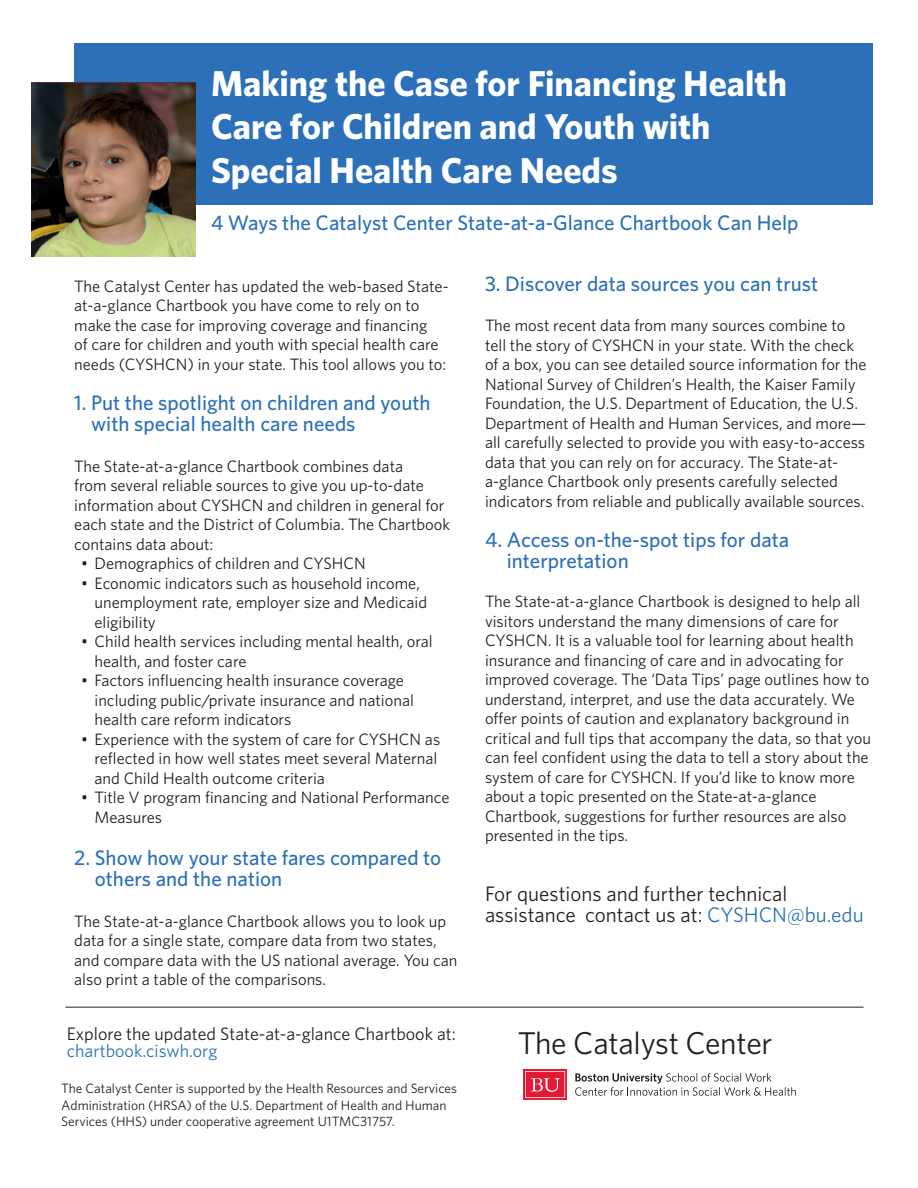
<style>
.page{position:relative;width:918px;height:1188px;background:#fff}
.page>*{position:absolute;margin:0;border:0;box-sizing:border-box;transform-origin:0 0}
.banner_heading_1{font:700 36px/43.2px "Whitney";color:#fff}
.t1{font:31.5px "Whitney";letter-spacing:-.01em;color:#231f20}
.Subhead{font:500 21px/21px "Whitney";color:#2b70b8}
.Subhead-2{font:21px/21px "Whitney";color:#231f20}
.banner_heading_1-2{font:500 21px "Whitney";color:#2b70b8}
.Fineprint{font:18px "Whitney";color:#231f20}
.Fineprint-2{font:18px "Whitney";color:#2b70b8}
.Subhead-3{font:16.5px/19.5px "Whitney";color:#231f20}
.Body_text{font:16.5px/19.5px "Whitney";color:#231f20}
.Fineprint-3{font:13.5px "Whitney";color:#231f20}
.s1{color:#2b70b8}
</style>
<div class="page">
<div style="left:74px;top:44px;width:799px;height:162px;background:#2b70b8"></div>
<img style="left:31px;top:84px;width:164px;height:172px">
<hr style="left:65px;top:1007px;width:799px;height:1px;background:#231f20">
<svg style="left:523px;top:1069px;width:44px;height:31px"></svg>
<svg style="left:525px;top:1071px;width:40px;height:27px"></svg>
<svg style="left:575px;top:1073px;width:221px;height:23px"></svg>
<p class="banner_heading_1" style="left:211px;top:61px;width:577px">Making the Case for Financing Health<br>Care for Children and Youth with<br>Special Health Care Needs</p>
<p class="banner_heading_1-2" style="left:211px;top:208px;width:589px">4 Ways the Catalyst Center State-at-a-Glance Chartbook Can Help</p>
<p class="Body_text" style="left:74px;top:276px;width:376px">The Catalyst Center has updated the web-based State&shy;at-a-glance Chartbook you have come to rely on to make the case for improving coverage and financing<br>of care for children and youth with special health care needs (CYSHCN) in your state. This tool allows you to:</p>
<p class="Subhead" style="left:91px;top:392px;width:341px;text-indent:-17px">1. Put the spotlight on children and youth with special health care needs</p>
<p class="Body_text" style="left:74px;top:456px;width:377px">The State-at-a-glance Chartbook combines data<br>from several reliable sources to give you up-to-date information about CYSHCN and children in general for each state and the District of Columbia. The Chartbook contains data about:</p>
<p class="Subhead-3" style="left:81px;top:553px;width:286px">• Demographics of children and CYSHCN</p>
<p class="Subhead-3" style="left:94px;top:573px;width:334px;text-indent:-14px">• Economic indicators such as household income, unemployment rate, employer size and Medicaid eligibility</p>
<p class="Subhead-3" style="left:94px;top:631px;width:340px;text-indent:-14px">• Child health services including mental health, oral health, and foster care</p>
<p class="Subhead-3" style="left:94px;top:670px;width:321px;text-indent:-14px">• Factors influencing health insurance coverage including public/private insurance and national health care reform indicators</p>
<p class="Subhead-3" style="left:94px;top:729px;width:347px;text-indent:-14px">• Experience with the system of care for CYSHCN as reflected in how well states meet several Maternal and Child Health outcome criteria</p>
<p class="Subhead-3" style="left:94px;top:787px;width:357px;text-indent:-14px">• Title V program financing and National Performance<br>Measures</p>
<p class="Subhead" style="left:95px;top:847px;width:348px;text-indent:-21px">2. Show how your state fares compared to others and the nation</p>
<p class="Subhead-3" style="left:74px;top:911px;width:385px">The State-at-a-glance Chartbook allows you to look up data for a single state, compare data from two states, and compare data with the US national average. You can also print a table of the comparisons.</p>
<p class="Fineprint" style="left:67px;top:1022px;width:391px">Explore the updated State-at-a-glance Chartbook at:</p>
<p class="Fineprint-2" style="left:67px;top:1038px;width:152px">chartbook.ciswh.org</p>
<p class="Fineprint-3" style="left:61px;top:1080px;width:397px">The Catalyst Center is supported by the Health Resources and Services</p>
<p class="Fineprint-3" style="left:61px;top:1096px;width:387px">Administration (HRSA) of the U.S. Department of Health and Human</p>
<p class="Fineprint-3" style="left:61px;top:1113px;width:335px">Services (HHS) under cooperative agreement U1TMC31757.</p>
<p class="Subhead" style="left:485px;top:273px;width:335px">3. Discover data sources you can trust</p>
<p class="Body_text" style="left:485px;top:315px;width:383px">The most recent data from many sources combine to tell the story of CYSHCN in your state. With the check of a box, you can see detailed source information for the National Survey of Children’s Health, the Kaiser Family Foundation, the U.S. Department of Education, the U.S.<br>Department of Health and Human Services, and more— all carefully selected to provide you with easy-to-access data that you can rely on for accuracy. The State-at&shy;a-glance Chartbook only presents carefully selected indicators from reliable and publically available sources.</p>
<p class="Subhead" style="left:507px;top:529px;width:284px;text-indent:-22px">4. Access on-the-spot tips for data interpretation</p>
<p class="Subhead-3" style="left:485px;top:591px;width:388px">The State-at-a-glance Chartbook is designed to help all visitors understand the many dimensions of care for CYSHCN. It is a valuable tool for learning about health insurance and financing of care and in advocating for improved coverage. The ‘Data Tips’ page outlines how to understand, interpret, and use the data accurately. We offer points of caution and explanatory background in critical and full tips that accompany the data, so that you can feel confident using the data to tell a story about the system of care for CYSHCN. If you’d like to know more about a topic presented on the State-at-a-glance Chartbook, suggestions for further resources are also presented in the tips.</p>
<p class="Subhead-2" style="left:485px;top:883px;width:380px">For questions and further technical assistance contact us at: <span class="s1">CYSHCN@bu.edu</span></p>
<p class="t1" style="left:518px;top:1022px;width:256px">The Catalyst Center</p>
</div>
